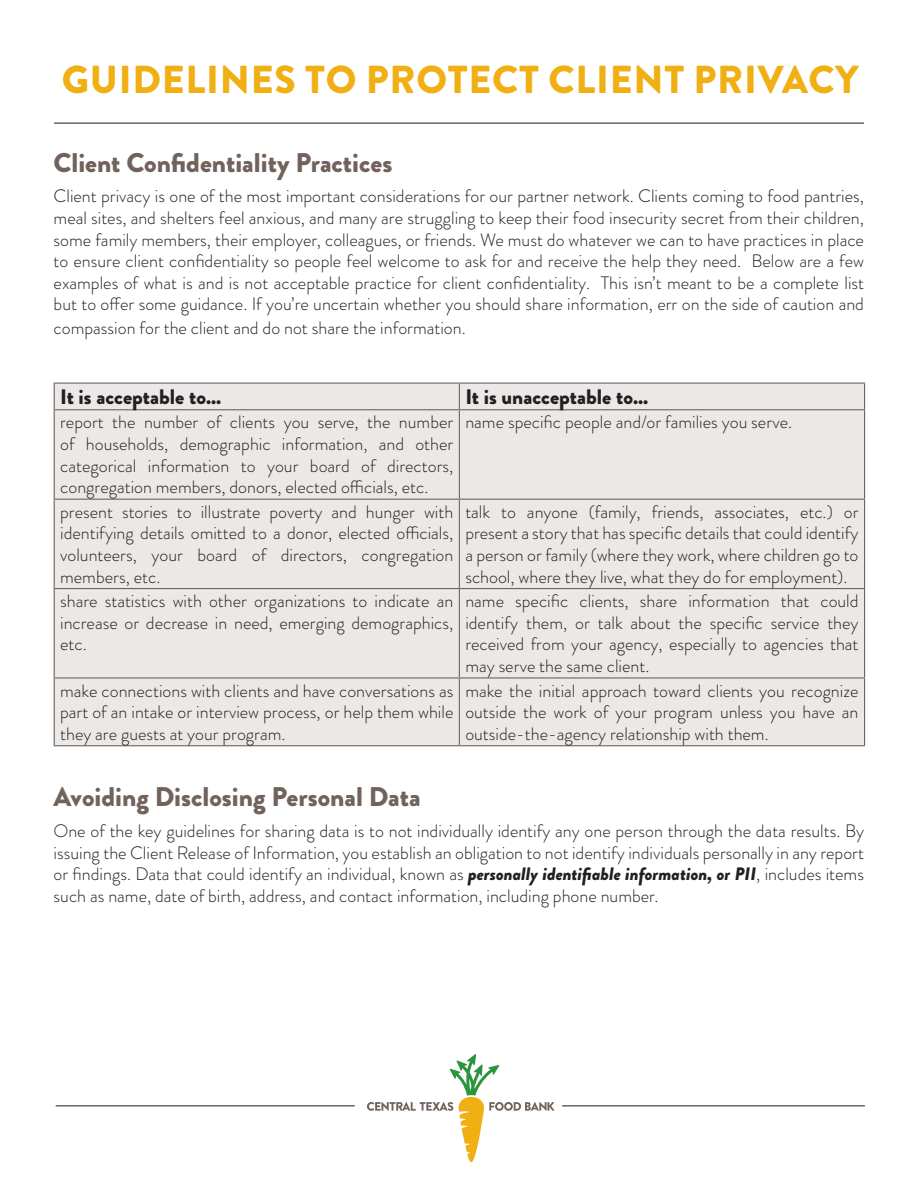
<style>
.page{position:relative;width:918px;height:1188px;background:#fff}
.page>*{position:absolute;margin:0;border:0;box-sizing:border-box;transform-origin:0 0}
.t1{font:900 39px "Brandon Grotesque";letter-spacing:.02em;color:#f0af13}
.t2{font:900 27px "Brandon Grotesque";color:#71635c}
.t3{font:900 21px "Brandon Grotesque";color:#231f20}
.t4{font:300 18px/21.6px "Brandon Grotesque";color:#231f20;text-align:justify}
.s1{font-weight:900;font-style:italic}
</style>
<div class="page">
<svg style="left:367px;top:1054px;width:187px;height:108px"></svg>
<hr style="left:562px;top:1105px;width:303px;height:2px;background:#71635c">
<hr style="left:56px;top:1105px;width:299px;height:2px;background:#71635c">
<div style="left:55px;top:384px;width:809px;height:361px;background:#ebe9e7"></div>
<hr style="left:54px;top:382px;width:405px;height:2px;background:#71635c">
<svg style="left:54px;top:384px;width:1px;height:25px"></svg>
<hr style="left:459px;top:382px;width:406px;height:2px;background:#71635c">
<svg style="left:459px;top:384px;width:1px;height:25px"></svg>
<svg style="left:864px;top:384px;width:1px;height:25px"></svg>
<hr style="left:54px;top:409px;width:405px;height:1px;background:#71635c">
<hr style="left:54px;top:410px;width:1px;height:89px;background:#71635c">
<hr style="left:459px;top:409px;width:406px;height:1px;background:#71635c">
<hr style="left:459px;top:410px;width:1px;height:89px;background:#71635c">
<hr style="left:864px;top:410px;width:1px;height:89px;background:#71635c">
<hr style="left:54px;top:499px;width:405px;height:1px;background:#71635c">
<hr style="left:54px;top:500px;width:1px;height:88px;background:#71635c">
<hr style="left:459px;top:499px;width:406px;height:1px;background:#71635c">
<hr style="left:459px;top:500px;width:1px;height:88px;background:#71635c">
<hr style="left:864px;top:500px;width:1px;height:88px;background:#71635c">
<hr style="left:54px;top:588px;width:405px;height:1px;background:#71635c">
<hr style="left:54px;top:589px;width:1px;height:88px;background:#71635c">
<hr style="left:459px;top:588px;width:406px;height:1px;background:#71635c">
<hr style="left:459px;top:589px;width:1px;height:88px;background:#71635c">
<hr style="left:864px;top:589px;width:1px;height:88px;background:#71635c">
<hr style="left:54px;top:677px;width:405px;height:2px;background:#71635c">
<hr style="left:54px;top:679px;width:1px;height:66px;background:#71635c">
<hr style="left:459px;top:677px;width:406px;height:2px;background:#71635c">
<hr style="left:459px;top:679px;width:1px;height:66px;background:#71635c">
<hr style="left:864px;top:679px;width:1px;height:66px;background:#71635c">
<hr style="left:54px;top:745px;width:405px;height:1px;background:#71635c">
<hr style="left:459px;top:745px;width:406px;height:1px;background:#71635c">
<hr style="left:54px;top:122px;width:810px;height:2px;background:#71635c">
<h1 class="t1" style="left:62px;top:52px;width:798px">GUIDELINES TO PROTECT CLIENT PRIVACY</h1>
<h2 class="t2" style="left:54px;top:143px;width:340px">Client Confidentiality Practices</h2>
<p class="t4" style="left:54px;top:186px;width:812px">Client privacy is one of the most important considerations for our partner network. Clients coming to food pantries, meal sites, and shelters feel anxious, and many are struggling to keep their food insecurity secret from their children, some family members, their employer, colleagues, or friends. We must do whatever we can to have practices in place to ensure client confidentiality so people feel welcome to ask for and receive the help they need. Below are a few examples of what is and is not acceptable practice for client confidentiality. This isn’t meant to be a complete list but to offer some guidance. If you’re uncertain whether you should share information, err on the side of caution and</p>
<p class="t4" style="left:54px;top:318px;width:414px">compassion for the client and do not share the information.</p>
<p class="t3" style="left:60px;top:382px;width:163px">It is acceptable to...</p>
<p class="t3" style="left:465px;top:382px;width:185px">It is unacceptable to...</p>
<p class="t4" style="left:60px;top:411px;width:395px">report the number of clients you serve, the number of households, demographic information, and other categorical information to your board of directors, congregation members, donors, elected officials, etc.</p>
<p class="t4" style="left:465px;top:411px;width:328px">name specific people and/or families you serve.</p>
<p class="t4" style="left:60px;top:501px;width:395px">present stories to illustrate poverty and hunger with identifying details omitted to a donor, elected officials, volunteers, your board of directors, congregation members, etc.</p>
<p class="t4" style="left:465px;top:501px;width:395px">talk to anyone (family, friends, associates, etc.) or present a story that has specific details that could identify a person or family (where they work, where children go to school, where they live, what they do for employment).</p>
<p class="t4" style="left:60px;top:590px;width:395px">share statistics with other organizations to indicate an increase or decrease in need, emerging demographics, etc.</p>
<p class="t4" style="left:465px;top:590px;width:395px">name specific clients, share information that could identify them, or talk about the specific service they received from your agency, especially to agencies that may serve the same client.</p>
<p class="t4" style="left:60px;top:680px;width:395px">make connections with clients and have conversations as part of an intake or interview process, or help them while they are guests at your program.</p>
<p class="t4" style="left:465px;top:680px;width:395px">make the initial approach toward clients you recognize outside the work of your program unless you have an outside-the-agency relationship with them.</p>
<h2 class="t2" style="left:54px;top:778px;width:369px">Avoiding Disclosing Personal Data</h2>
<p class="t4" style="left:54px;top:820px;width:812px">One of the key guidelines for sharing data is to not individually identify any one person through the data results. By issuing the Client Release of Information, you establish an obligation to not identify individuals personally in any report or findings. Data that could identify an individual, known as <span class="s1">personally identifiable information, or PII</span>, includes items such as name, date of birth, address, and contact information, including phone number.</p>
</div>
